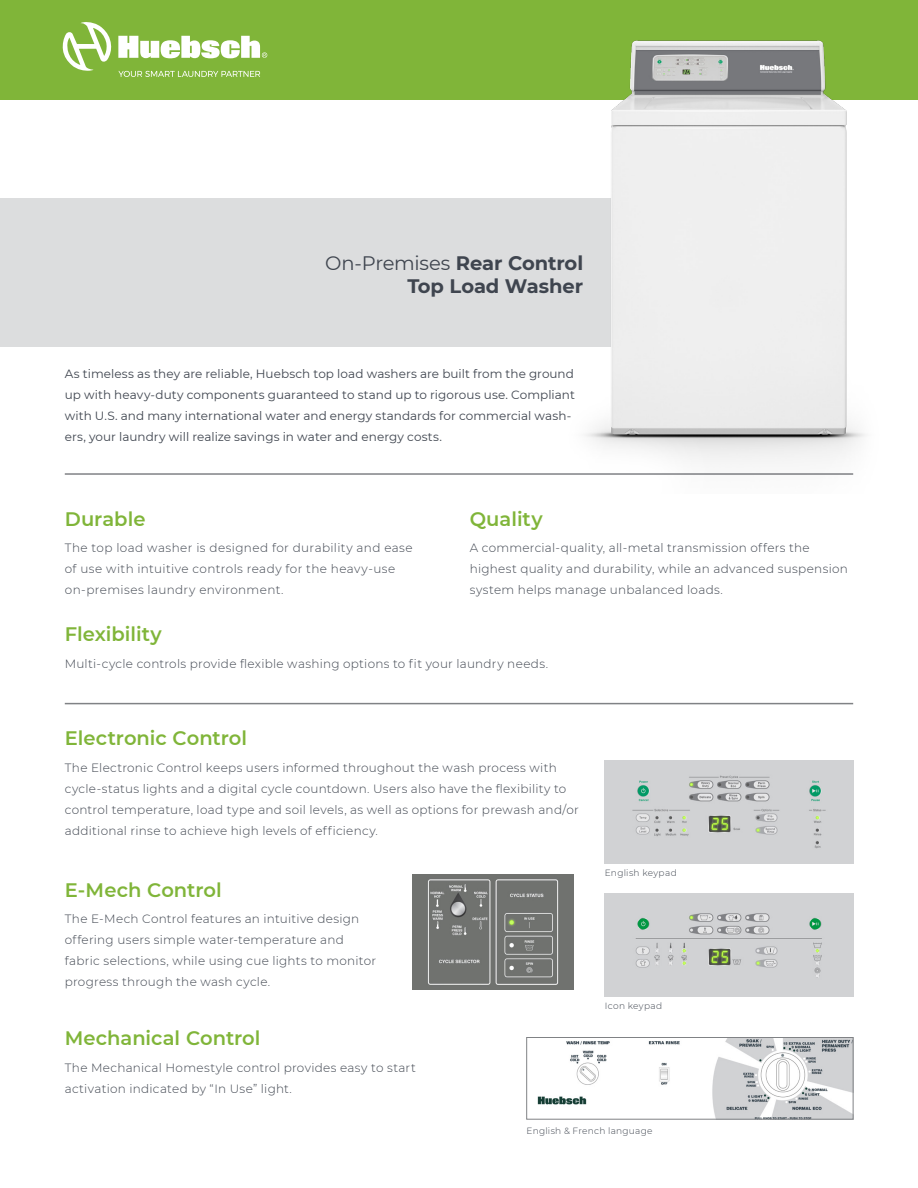
<style>
.page{position:relative;width:918px;height:1188px;background:#fff}
.page>*{position:absolute;margin:0;border:0;box-sizing:border-box;transform-origin:0 0}
.t1{font:600 19.5px "Montserrat";color:#80b539}
.t2{font:700 19.5px/23.4px "Montserrat";letter-spacing:-.005em;color:#3f454f;text-align:right}
.t3{font:300 12px/21px "Montserrat";letter-spacing:.025em;color:#3f454f}
.t4{font:12px/21px "Montserrat";letter-spacing:.005em;color:#3f454f}
.t5{font:300 9px "Montserrat";letter-spacing:.035em;color:#3f454f}
.s1{font-weight:400}
</style>
<div class="page">
<div style="left:0;top:0;width:918px;height:99px;background:#80b539"></div>
<div style="left:0;top:198px;width:740px;height:149px;background:#dcddde"></div>
<svg style="left:63px;top:22px;width:49px;height:49px"></svg>
<svg style="left:118px;top:36px;width:149px;height:22px"></svg>
<svg style="left:118px;top:71px;width:142px;height:6px"></svg>
<hr style="left:65px;top:473px;width:788px;height:2px;background:#808285">
<hr style="left:65px;top:703px;width:788px;height:1px;background:#808285">
<img style="left:605px;top:760px;width:248px;height:104px">
<img style="left:605px;top:893px;width:248px;height:104px">
<img style="left:412px;top:875px;width:161px;height:114px">
<img style="left:468px;top:40px;width:450px;height:435px">
<img style="left:537px;top:1039px;width:314px;height:78px">
<div style="left:526px;top:1037px;width:327px;height:82px;border:1px solid #808285"></div>
<h1 class="t2" style="left:325px;top:250px;width:260px"><span class="s1">On-Premises</span> Rear Control<br>Top Load Washer</h1>
<p class="t4" style="left:65px;top:363px;width:512px">As timeless as they are reliable, Huebsch top load washers are built from the ground up with heavy-duty components guaranteed to stand up to rigorous use. Compliant with U.S. and many international water and energy standards for commercial wash&shy;ers, your laundry will realize savings in water and energy costs.</p>
<h1 class="t1" style="left:65px;top:505px;width:82px">Durable</h1>
<p class="t3" style="left:65px;top:537px;width:350px">The top load washer is designed for durability and ease of use with intuitive controls ready for the heavy-use on-premises laundry environment.</p>
<h1 class="t1" style="left:65px;top:620px;width:98px">Flexibility</h1>
<h1 class="t1" style="left:470px;top:505px;width:74px">Quality</h1>
<p class="t3" style="left:470px;top:537px;width:380px">A commercial-quality, all-metal transmission offers the highest quality and durability, while an advanced suspension system helps manage unbalanced loads.</p>
<p class="t3" style="left:65px;top:653px;width:485px">Multi-cycle controls provide flexible washing options to fit your laundry needs.</p>
<h1 class="t1" style="left:65px;top:725px;width:184px">Electronic Control</h1>
<p class="t3" style="left:65px;top:757px;width:516px">The Electronic Control keeps users informed throughout the wash process with cycle-status lights and a digital cycle countdown. Users also have the flexibility to control temperature, load type and soil levels, as well as options for prewash and/or additional rinse to achieve high levels of efficiency.</p>
<h1 class="t1" style="left:65px;top:876px;width:159px">E-Mech Control</h1>
<p class="t3" style="left:65px;top:908px;width:313px">The E-Mech Control features an intuitive design offering users simple water-temperature and fabric selections, while using cue lights to monitor progress through the wash cycle.</p>
<h1 class="t1" style="left:65px;top:1024px;width:197px">Mechanical Control</h1>
<p class="t3" style="left:65px;top:1056px;width:353px">The Mechanical Homestyle control provides easy to start activation indicated by “In Use” light.</p>
<p class="t5" style="left:605px;top:866px;width:73px">English keypad</p>
<p class="t5" style="left:605px;top:999px;width:59px">Icon keypad</p>
<p class="t5" style="left:526px;top:1124px;width:128px">English &amp; French language</p>
</div>
